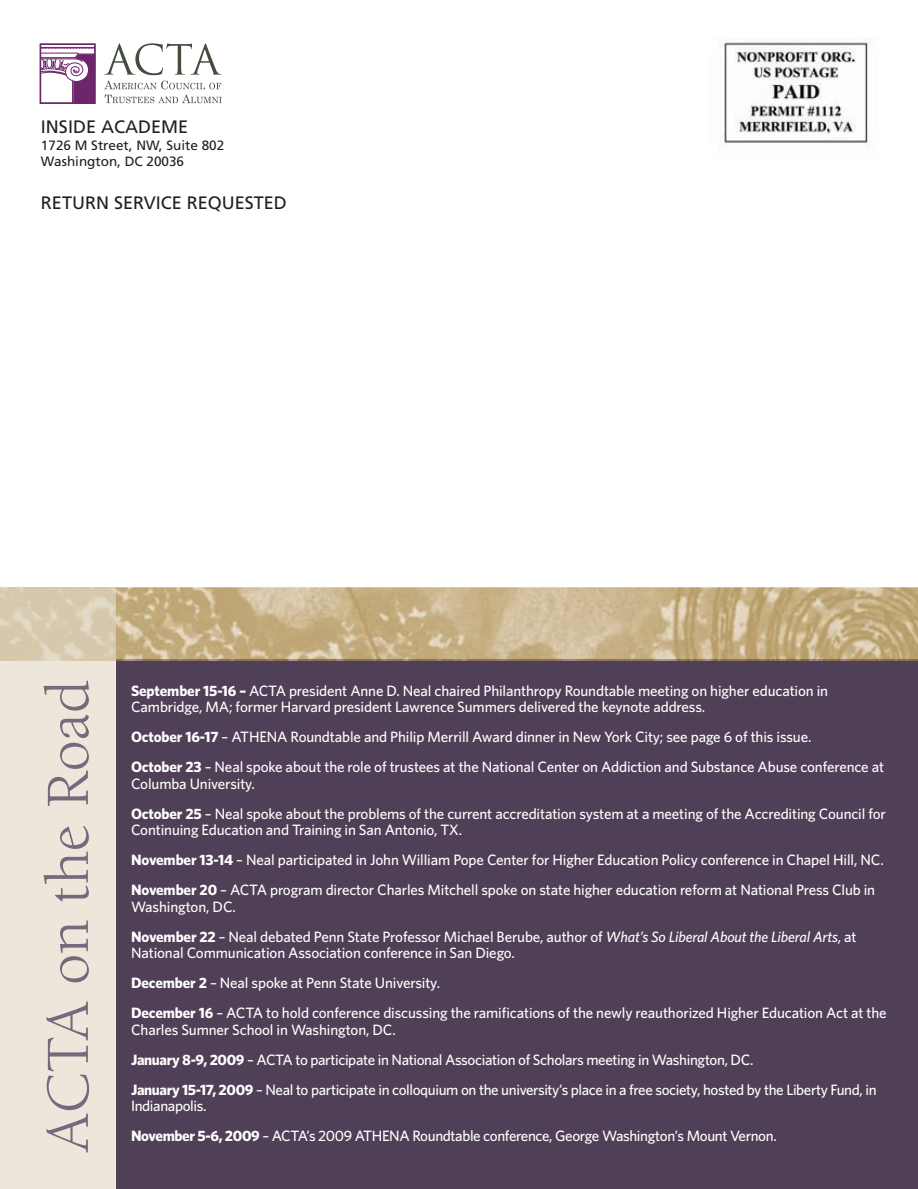
<style>
.page{position:relative;width:918px;height:1189px;background:#fff}
.page>*{position:absolute;margin:0;border:0;box-sizing:border-box;transform-origin:0 0}
.t1{font:63px "Berkeley";color:#77697b}
.t2{font:18px "Frutiger";color:#231f20}
.t3{font:500 15px/30px "Whitney";letter-spacing:-.01em;color:#fff}
.t4{font:13.5px/16.5px "Frutiger";color:#231f20}
.s1{font-weight:700}
.s2{font-style:italic}
</style>
<div class="page">
<div style="left:116px;top:660px;width:801px;height:529px;background:#504057"></div>
<hr style="left:41px;top:47px;width:54px;height:1px;background:#6c2669">
<svg style="left:42px;top:48px;width:51px;height:54px"></svg>
<div style="left:40px;top:44px;width:55px;height:60px;border:1px solid #6c2669"></div>
<svg style="left:104px;top:43px;width:117px;height:32px"></svg>
<svg style="left:104px;top:81px;width:117px;height:8px"></svg>
<svg style="left:105px;top:95px;width:117px;height:8px"></svg>
<img style="left:718px;top:38px;width:155px;height:112px">
<img style="left:115px;top:587px;width:802px;height:74px">
<svg style="left:0;top:587px;width:115px;height:602px;background:#e9e3d4"></svg>
<p class="t2" style="left:41px;top:116px;width:149px">INSIDE ACADEME</p>
<p class="t4" style="left:41px;top:136px;width:185px">1726 M Street, NW, Suite 802<br>Washington, DC 20036</p>
<p class="t2" style="left:41px;top:192px;width:247px">RETURN SERVICE REQUESTED</p>
<h1 class="t1" style="left:34px;top:1152px;width:474px;rotate:-90deg">ACTA on the Road</h1>
<p class="t3" style="left:131px;top:682px;width:698px;line-height:16.5px"><span class="s1">September 15-16 –</span> ACTA president Anne D. Neal chaired Philanthropy Roundtable meeting on higher education in<br>Cambridge, MA; former Harvard president Lawrence Summers delivered the keynote address.</p>
<p class="t3" style="left:131px;top:722px;width:754px"><span class="s1">October 16-17</span> – ATHENA Roundtable and Philip Merrill Award dinner in New York City; see page 6 of this issue.<br><span class="s1">October 23</span> – Neal spoke about the role of trustees at the National Center on Addiction and Substance Abuse conference at</p>
<p class="t3" style="left:131px;top:768px;width:756px">Columba University.<br><span class="s1">October 25</span> – Neal spoke about the problems of the current accreditation system at a meeting of the Accrediting Council for</p>
<p class="t3" style="left:131px;top:815px;width:754px">Continuing Education and Training in San Antonio, TX.<br><span class="s1">November 13-14</span> – Neal participated in John William Pope Center for Higher Education Policy conference in Chapel Hill, NC.<br><span class="s1">November 20</span> – ACTA program director Charles Mitchell spoke on state higher education reform at National Press Club in</p>
<p class="t3" style="left:131px;top:891px;width:726px">Washington, DC.<br><span class="s1">November 22</span> – Neal debated Penn State Professor Michael Berube, author of <span class="s2">What’s So Liberal About the Liberal Arts</span>, at</p>
<p class="t3" style="left:131px;top:938px;width:757px">National Communication Association conference in San Diego.<br><span class="s1">December 2</span> – Neal spoke at Penn State University.<br><span class="s1">December 16</span> – ACTA to hold conference discussing the ramifications of the newly reauthorized Higher Education Act at the</p>
<p class="t3" style="left:131px;top:1014px;width:747px">Charles Sumner School in Washington, DC.<br><span class="s1">January 8-9, 2009</span> – ACTA to participate in National Association of Scholars meeting in Washington, DC.<br><span class="s1">January 15-17, 2009</span> – Neal to participate in colloquium on the university’s place in a free society, hosted by the Liberty Fund, in</p>
<p class="t3" style="left:131px;top:1091px;width:647px">Indianapolis.<br><span class="s1">November 5-6, 2009</span> – ACTA’s 2009 ATHENA Roundtable conference, George Washington’s Mount Vernon.</p>
</div>
